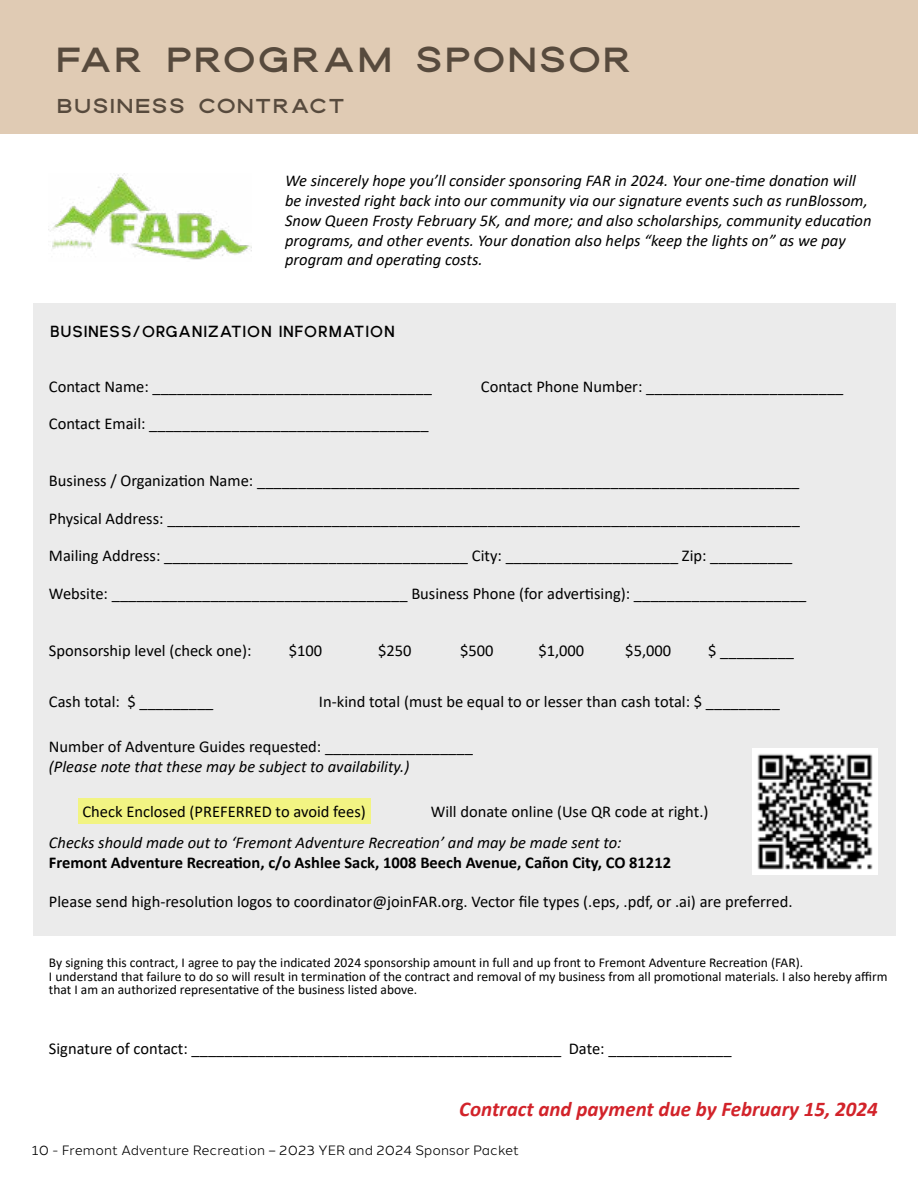
<style>
.page{position:relative;width:918px;height:1188px;background:#fff}
.page>*{position:absolute;margin:0;border:0;box-sizing:border-box;transform-origin:0 0}
.t1{font:39px "Dallas";letter-spacing:.06em;color:#574a3d}
.t2{font:22.5px "Dallas";letter-spacing:.08em;color:#574a3d}
.t3{font:italic 700 21px "Calibri";color:#d2232a}
.t4{font:16.5px "Calibri";color:#000}
.t5{font:italic 16.5px/19.8px "Calibri";color:#000}
.t6{font:700 16.5px "Calibri";color:#000}
.t7{font:15px "Stockholm";letter-spacing:.08em;color:#000}
.t8{font:13.5px/13.5px "Calibri";color:#000}
.t9{font:13.5px "Halcom";color:#000}
</style>
<div class="page">
<div style="left:0;top:0;width:918px;height:134px;background:#e0cbb4"></div>
<div style="left:33px;top:303px;width:862px;height:633px;background:#ebebeb"></div>
<img style="left:752px;top:749px;width:126px;height:126px">
<img style="left:50px;top:174px;width:201px;height:86px">
<div style="left:79px;top:798px;width:292px;height:26px;background:#f2f483"></div>
<h1 class="t1" style="left:56px;top:33px;width:577px">FAR PROGRAM SPONSOR</h1>
<h2 class="t2" style="left:57px;top:91px;width:289px">BUSINESS CONTRACT</h2>
<p class="t5" style="left:285px;top:170px;width:588px">We sincerely hope you’ll consider sponsoring FAR in 2024. Your one-time donation will be invested right back into our community via our signature events such as runBlossom, Snow Queen Frosty February 5K, and more; and also scholarships, community education programs, and other events. Your donation also helps “keep the lights on” as we pay program and operating costs.</p>
<p class="t7" style="left:50px;top:322px;width:346px">BUSINESS/ORGANIZATION INFORMATION</p>
<p class="t4" style="left:49px;top:375px;width:384px">Contact Name: __________________________________</p>
<p class="t4" style="left:481px;top:375px;width:364px">Contact Phone Number: ________________________</p>
<p class="t4" style="left:49px;top:412px;width:381px">Contact Email: __________________________________</p>
<p class="t4" style="left:49px;top:469px;width:752px">Business / Organization Name: __________________________________________________________________</p>
<p class="t4" style="left:49px;top:507px;width:753px">Physical Address: _____________________________________________________________________________</p>
<p class="t4" style="left:49px;top:544px;width:745px">Mailing Address: _____________________________________ City: _____________________ Zip: __________</p>
<p class="t4" style="left:49px;top:582px;width:759px">Website: ____________________________________ Business Phone (for advertising): _____________________</p>
<p class="t4" style="left:49px;top:639px;width:204px">Sponsorship level (check one):</p>
<p class="t4" style="left:289px;top:639px;width:35px">$100</p>
<p class="t4" style="left:378px;top:639px;width:35px">$250</p>
<p class="t4" style="left:460px;top:639px;width:35px">$500</p>
<p class="t4" style="left:538px;top:639px;width:47px">$1,000</p>
<p class="t4" style="left:625px;top:639px;width:47px">$5,000</p>
<p class="t4" style="left:708px;top:639px;width:88px">$ _________</p>
<p class="t4" style="left:49px;top:690px;width:166px">Cash total: $ _________</p>
<p class="t4" style="left:319px;top:690px;width:462px">In-kind total (must be equal to or lesser than cash total: $ _________</p>
<p class="t4" style="left:49px;top:735px;width:426px">Number of Adventure Guides requested: __________________</p>
<p class="t5" style="left:49px;top:756px;width:362px">(Please note that these may be subject to availability.)</p>
<p class="t4" style="left:83px;top:800px;width:285px">Check Enclosed (PREFERRED to avoid fees)</p>
<p class="t4" style="left:431px;top:800px;width:279px">Will donate online (Use QR code at right.)</p>
<p class="t5" style="left:49px;top:832px;width:574px">Checks should made out to ‘Fremont Adventure Recreation’ and may be made sent to:</p>
<p class="t6" style="left:49px;top:851px;width:624px">Fremont Adventure Recreation, c/o Ashlee Sack, 1008 Beech Avenue, Cañon City, CO 81212</p>
<p class="t4" style="left:49px;top:890px;width:745px">Please send high-resolution logos to coordinator@joinFAR.org. Vector file types (.eps, .pdf, or .ai) are preferred.</p>
<p class="t8" style="left:49px;top:956px;width:840px">By signing this contract, I agree to pay the indicated 2024 sponsorship amount in full and up front to Fremont Adventure Recreation (FAR).<br>I understand that failure to do so will result in termination of the contract and removal of my business from all promotional materials. I also hereby affirm that I am an authorized representative of the business listed above.</p>
<p class="t4" style="left:49px;top:1037px;width:684px">Signature of contact: _____________________________________________ Date: _______________</p>
<p class="t3" style="left:459px;top:1094px;width:420px">Contract and payment due by February 15, 2024</p>
<p class="t9" style="left:32px;top:1140px;width:489px">10 - Fremont Adventure Recreation − 2023 YER and 2024 Sponsor Packet</p>
</div>
